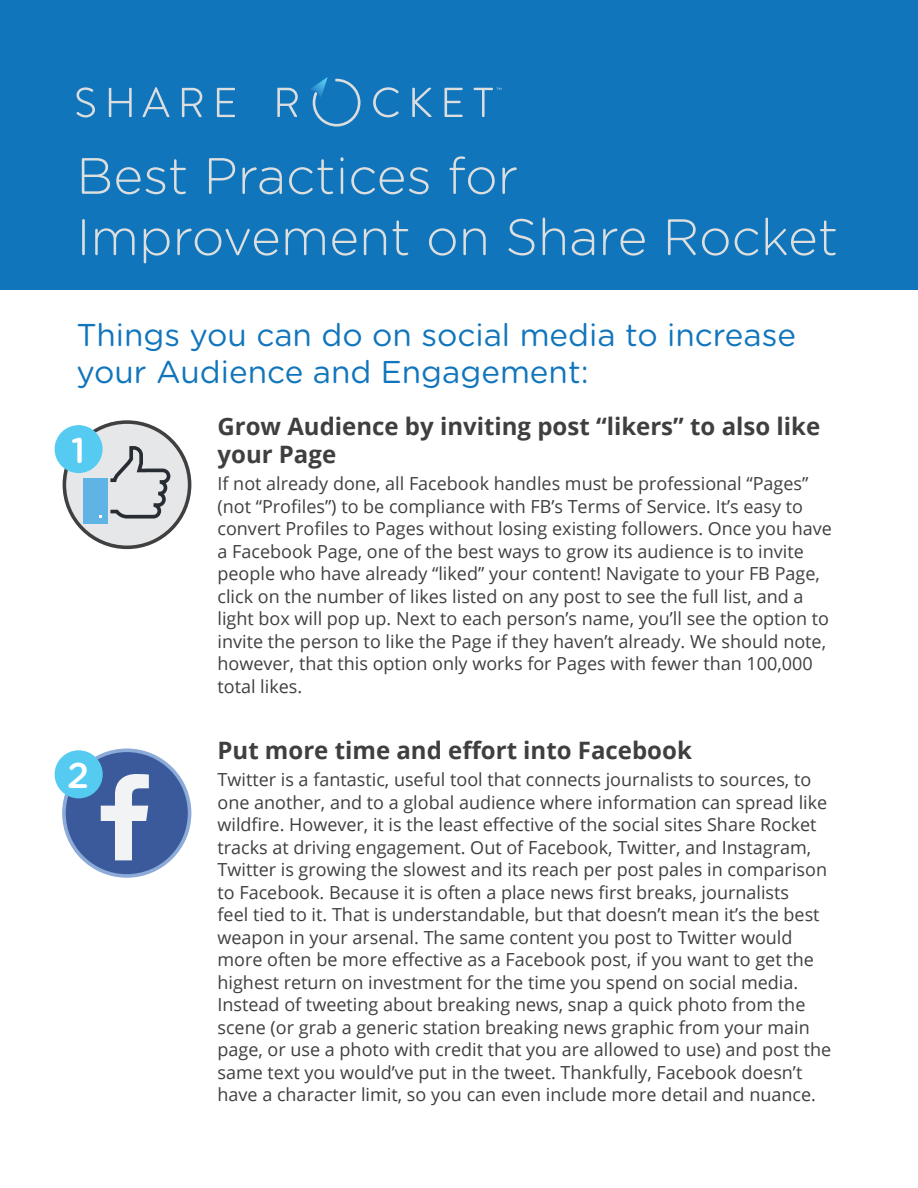
<style>
.page{position:relative;width:918px;height:1188px;background:#fff}
.page>*{position:absolute;margin:0;border:0;box-sizing:border-box;transform-origin:0 0}
.t1{font:300 51px/61.2px "Gotham Rounded";color:#dcdfde}
.t2{font:500 35.85px "Gotham Rounded";color:#fff}
.t3{font:500 35.7px "Gotham Rounded";color:#fff}
.t4{font:31.5px/37.8px "Gotham Rounded";color:#1175bc}
.t5{font:700 24px/28.8px "Open Sans";color:#403f3f}
.t6{font:18px/22.5px "Open Sans";color:#403f3f}
</style>
<div class="page">
<div style="left:0;top:0;width:918px;height:290px;background:#1175bc"></div>
<svg style="left:76px;top:87px;width:19px;height:31px"></svg>
<svg style="left:109px;top:88px;width:23px;height:29px"></svg>
<svg style="left:142px;top:87px;width:28px;height:30px"></svg>
<svg style="left:182px;top:88px;width:20px;height:29px"></svg>
<svg style="left:217px;top:88px;width:18px;height:29px"></svg>
<svg style="left:277px;top:88px;width:21px;height:29px"></svg>
<svg style="left:373px;top:87px;width:26px;height:30px"></svg>
<svg style="left:412px;top:88px;width:20px;height:29px"></svg>
<svg style="left:445px;top:88px;width:18px;height:29px"></svg>
<svg style="left:474px;top:88px;width:27px;height:29px"></svg>
<svg style="left:310px;top:77px;width:50px;height:50px"></svg>
<div style="left:64px;top:422px;width:126px;height:125px;background:#e6e7e9;border-radius:50%"></div>
<div style="left:63px;top:420px;width:128px;height:129px;border:4px solid #404041;border-radius:50%"></div>
<div style="left:55px;top:425px;width:48px;height:48px;background:#55cbf2;border-radius:50%"></div>
<svg style="left:110px;top:446px;width:60px;height:73px"></svg>
<div style="left:84px;top:478px;width:24px;height:45px;background:#60b4e5"></div>
<div style="left:64px;top:750px;width:126px;height:126px;background:#3b5a9b;border-radius:50%"></div>
<div style="left:62px;top:749px;width:129px;height:129px;border:4px solid #8cabd8;border-radius:50%"></div>
<div style="left:55px;top:750px;width:48px;height:48px;background:#55cbf2;border-radius:50%"></div>
<svg style="left:101px;top:774px;width:48px;height:86px"></svg>
<h1 class="t1" style="left:76px;top:143px;width:763px">Best Practices for<br>Improvement on Share Rocket</h1>
<h3 class="t4" style="left:76px;top:314px;width:721px">Things you can do on social media to increase your Audience and Engagement:</h3>
<h3 class="t5" style="left:218px;top:411px;width:604px">Grow Audience by inviting post “likers” to also like your Page</h3>
<p class="t6" style="left:218px;top:472px;width:616px">If not already done, all Facebook handles must be professional “Pages” (not “Profiles”) to be compliance with FB’s Terms of Service. It’s easy to convert Profiles to Pages without losing existing followers. Once you have a Facebook Page, one of the best ways to grow its audience is to invite people who have already “liked” your content! Navigate to your FB Page, click on the number of likes listed on any post to see the full list, and a light box will pop up. Next to each person’s name, you’ll see the option to invite the person to like the Page if they haven’t already. We should note, however, that this option only works for Pages with fewer than 100,000 total likes.</p>
<h3 class="t3" style="left:71px;top:425px;width:16px">1</h3>
<h2 class="t2" style="left:67px;top:750px;width:23px">2</h2>
<h3 class="t5" style="left:218px;top:736px;width:476px">Put more time and effort into Facebook</h3>
<p class="t6" style="left:218px;top:768px;width:615px">Twitter is a fantastic, useful tool that connects journalists to sources, to one another, and to a global audience where information can spread like wildfire. However, it is the least effective of the social sites Share Rocket tracks at driving engagement. Out of Facebook, Twitter, and Instagram, Twitter is growing the slowest and its reach per post pales in comparison to Facebook. Because it is often a place news first breaks, journalists<br>feel tied to it. That is understandable, but that doesn’t mean it’s the best weapon in your arsenal. The same content you post to Twitter would more often be more effective as a Facebook post, if you want to get the highest return on investment for the time you spend on social media.<br>Instead of tweeting about breaking news, snap a quick photo from the scene (or grab a generic station breaking news graphic from your main page, or use a photo with credit that you are allowed to use) and post the same text you would’ve put in the tweet. Thankfully, Facebook doesn’t have a character limit, so you can even include more detail and nuance.</p>
</div>
